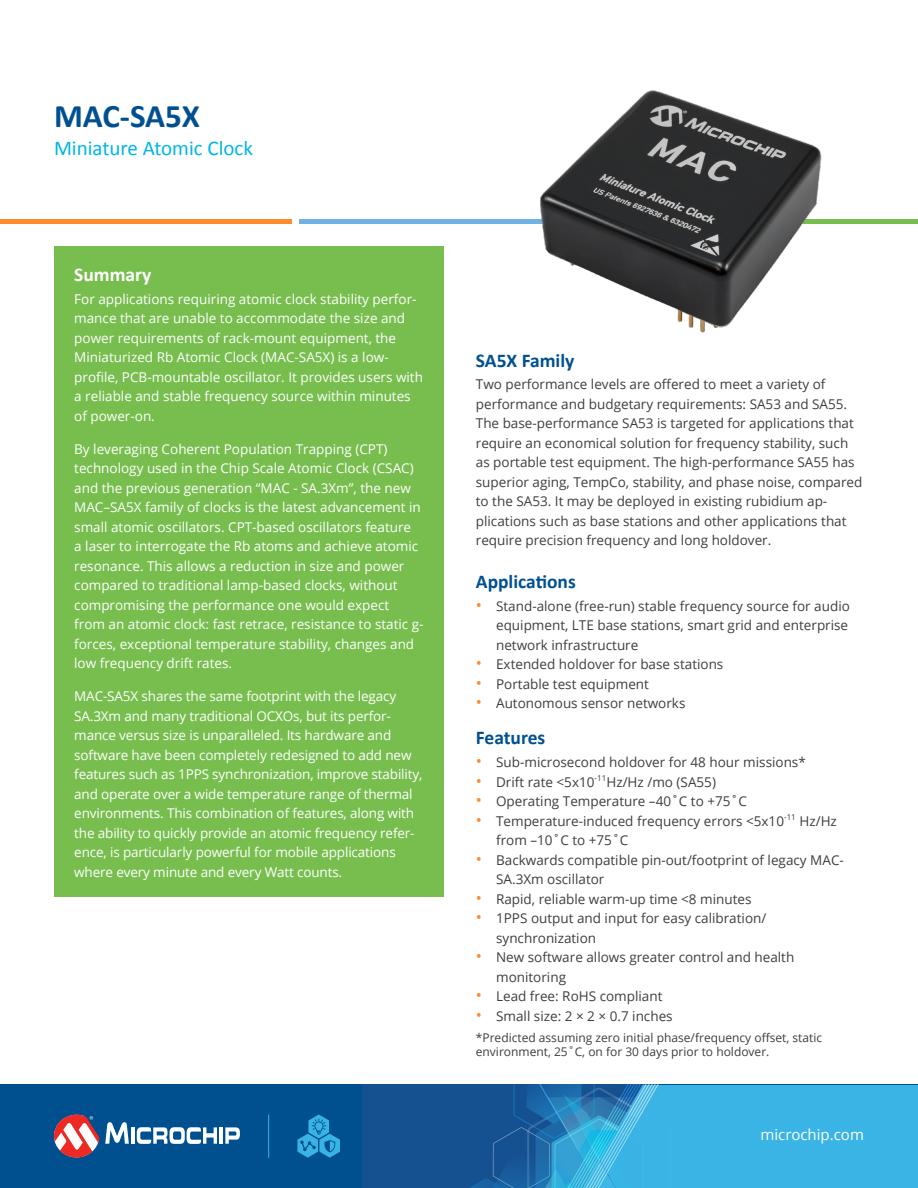
<style>
.page{position:relative;width:918px;height:1188px;background:#fff}
.page>*{position:absolute;margin:0;border:0;box-sizing:border-box;transform-origin:0 0}
.SS_TITLE{font:700 33px "Calibri";color:#005090}
.SS_SUBTITLE{font:21px "Calibri";color:#00b5e6}
.SUBHEAD1{font:700 19.5px "Calibri";color:#005090}
.SUBHEAD1-2{font:700 19.5px "Calibri";color:#fff}
.BODY_TEXT{font:15px "Open Sans";color:#fff}
.BODY_TEXT-2{font:13.5px/19.5px "Open Sans";color:#fff}
.BODY_TEXT-3{font:13.5px/19.5px "Open Sans";color:#3e3e3f}
.BODY_TEXT-4{font:12px/14.4px "Open Sans";color:#3e3e3f}
.s1{font-size:16.5px;color:#ff8c2c}
</style>
<div class="page">
<div style="left:0;top:219px;width:292px;height:5px;background:#ff8c2c"></div>
<div style="left:299px;top:219px;width:306px;height:5px;background:#6fb2e3"></div>
<div style="left:611px;top:219px;width:307px;height:5px;background:#77be4e"></div>
<div style="left:0;top:1084px;width:918px;height:104px;background:#005090"></div>
<div style="left:524px;top:1085px;width:394px;height:103px;background:#3ab4e5"></div>
<img style="left:363px;top:1085px;width:295px;height:103px">
<svg style="left:105px;top:1122px;width:24px;height:22px"></svg>
<hr style="left:131px;top:1127px;width:4px;height:17px;background:#fff">
<hr style="left:219px;top:1127px;width:4px;height:17px;background:#fff">
<svg style="left:225px;top:1127px;width:15px;height:17px"></svg>
<svg style="left:137px;top:1127px;width:80px;height:17px"></svg>
<svg style="left:54px;top:1115px;width:45px;height:43px"></svg>
<svg style="left:297px;top:1115px;width:43px;height:43px"></svg>
<hr style="left:268px;top:1114px;width:1px;height:44px;background:#38b3e4">
<img style="left:540px;top:90px;width:282px;height:243px">
<div style="left:54px;top:246px;width:390px;height:651px;background:#77be4e"></div>
<p class="SS_TITLE" style="left:54px;top:95px;width:148px">MAC-SA5X</p>
<p class="SS_SUBTITLE" style="left:54px;top:134px;width:201px">Miniature Atomic Clock</p>
<p class="SUBHEAD1-2" style="left:74px;top:262px;width:79px">Summary</p>
<p class="BODY_TEXT-2" style="left:74px;top:289px;width:350px">For applications requiring atomic clock stability perfor&shy;mance that are unable to accommodate the size and power requirements of rack-mount equipment, the Miniaturized Rb Atomic Clock (MAC-SA5X) is a low&shy;profile, PCB-mountable oscillator. It provides users with a reliable and stable frequency source within minutes of power-on.</p>
<p class="BODY_TEXT-2" style="left:74px;top:439px;width:351px">By leveraging Coherent Population Trapping (CPT) technology used in the Chip Scale Atomic Clock (CSAC) and the previous generation “MAC - SA.3Xm”, the new MAC–SA5X family of clocks is the latest advancement in small atomic oscillators. CPT-based oscillators feature<br>a laser to interrogate the Rb atoms and achieve atomic resonance. This allows a reduction in size and power compared to traditional lamp-based clocks, without compromising the performance one would expect<br>from an atomic clock: fast retrace, resistance to static g&shy;forces, exceptional temperature stability, changes and low frequency drift rates.</p>
<p class="BODY_TEXT-2" style="left:74px;top:686px;width:350px">MAC-SA5X shares the same footprint with the legacy SA.3Xm and many traditional OCXOs, but its perfor&shy;mance versus size is unparalleled. Its hardware and software have been completely redesigned to add new features such as 1PPS synchronization, improve stability, and operate over a wide temperature range of thermal environments. This combination of features, along with the ability to quickly provide an atomic frequency refer&shy;ence, is particularly powerful for mobile applications where every minute and every Watt counts.</p>
<p class="SUBHEAD1" style="left:476px;top:348px;width:100px">SA5X Family</p>
<p class="BODY_TEXT-3" style="left:476px;top:374px;width:388px">Two performance levels are offered to meet a variety of performance and budgetary requirements: SA53 and SA55.<br>The base-performance SA53 is targeted for applications that require an economical solution for frequency stability, such as portable test equipment. The high-performance SA55 has superior aging, TempCo, stability, and phase noise, compared to the SA53. It may be deployed in existing rubidium ap&shy;plications such as base stations and other applications that require precision frequency and long holdover.</p>
<p class="SUBHEAD1" style="left:476px;top:569px;width:101px">Applications</p>
<p class="BODY_TEXT-3" style="left:496px;top:596px;width:355px;text-indent:-20px"><span class="s1">•</span> Stand-alone (free-run) stable frequency source for audio equipment, LTE base stations, smart grid and enterprise network infrastructure</p>
<p class="BODY_TEXT-3" style="left:476px;top:654px;width:249px"><span class="s1">•</span> Extended holdover for base stations</p>
<p class="BODY_TEXT-3" style="left:476px;top:674px;width:175px"><span class="s1">•</span> Portable test equipment</p>
<p class="BODY_TEXT-3" style="left:476px;top:693px;width:211px"><span class="s1">•</span> Autonomous sensor networks</p>
<p class="SUBHEAD1" style="left:476px;top:726px;width:71px">Features</p>
<p class="BODY_TEXT-3" style="left:476px;top:752px;width:331px"><span class="s1">•</span> Sub-microsecond holdover for 48 hour missions*</p>
<p class="BODY_TEXT-3" style="left:476px;top:772px;width:242px"><span class="s1">•</span> Drift rate &lt;5x10<sup>-11</sup>Hz/Hz /mo (SA55)</p>
<p class="BODY_TEXT-3" style="left:476px;top:791px;width:273px"><span class="s1">•</span> Operating Temperature –40˚C to +75˚C</p>
<p class="BODY_TEXT-3" style="left:496px;top:811px;width:342px;text-indent:-20px"><span class="s1">•</span> Temperature-induced frequency errors &lt;5x10<sup>-11</sup> Hz/Hz from –10˚C to +75˚C</p>
<p class="BODY_TEXT-3" style="left:496px;top:850px;width:349px;text-indent:-20px"><span class="s1">•</span> Backwards compatible pin-out/footprint of legacy MAC-<br>SA.3Xm oscillator</p>
<p class="BODY_TEXT-3" style="left:476px;top:889px;width:277px"><span class="s1">•</span> Rapid, reliable warm-up time &lt;8 minutes</p>
<p class="BODY_TEXT-3" style="left:496px;top:908px;width:272px;text-indent:-20px"><span class="s1">•</span> 1PPS output and input for easy calibration/ synchronization</p>
<p class="BODY_TEXT-3" style="left:496px;top:947px;width:300px;text-indent:-20px"><span class="s1">•</span> New software allows greater control and health monitoring</p>
<p class="BODY_TEXT-3" style="left:476px;top:986px;width:188px"><span class="s1">•</span> Lead free: RoHS compliant</p>
<p class="BODY_TEXT-3" style="left:476px;top:1006px;width:198px"><span class="s1">•</span> Small size: 2 × 2 × 0.7 inches</p>
<p class="BODY_TEXT-4" style="left:476px;top:1030px;width:348px">*Predicted assuming zero initial phase/frequency offset, static environment, 25˚C, on for 30 days prior to holdover.</p>
<p class="BODY_TEXT" style="left:760px;top:1125px;width:105px">microchip.com</p>
</div>
